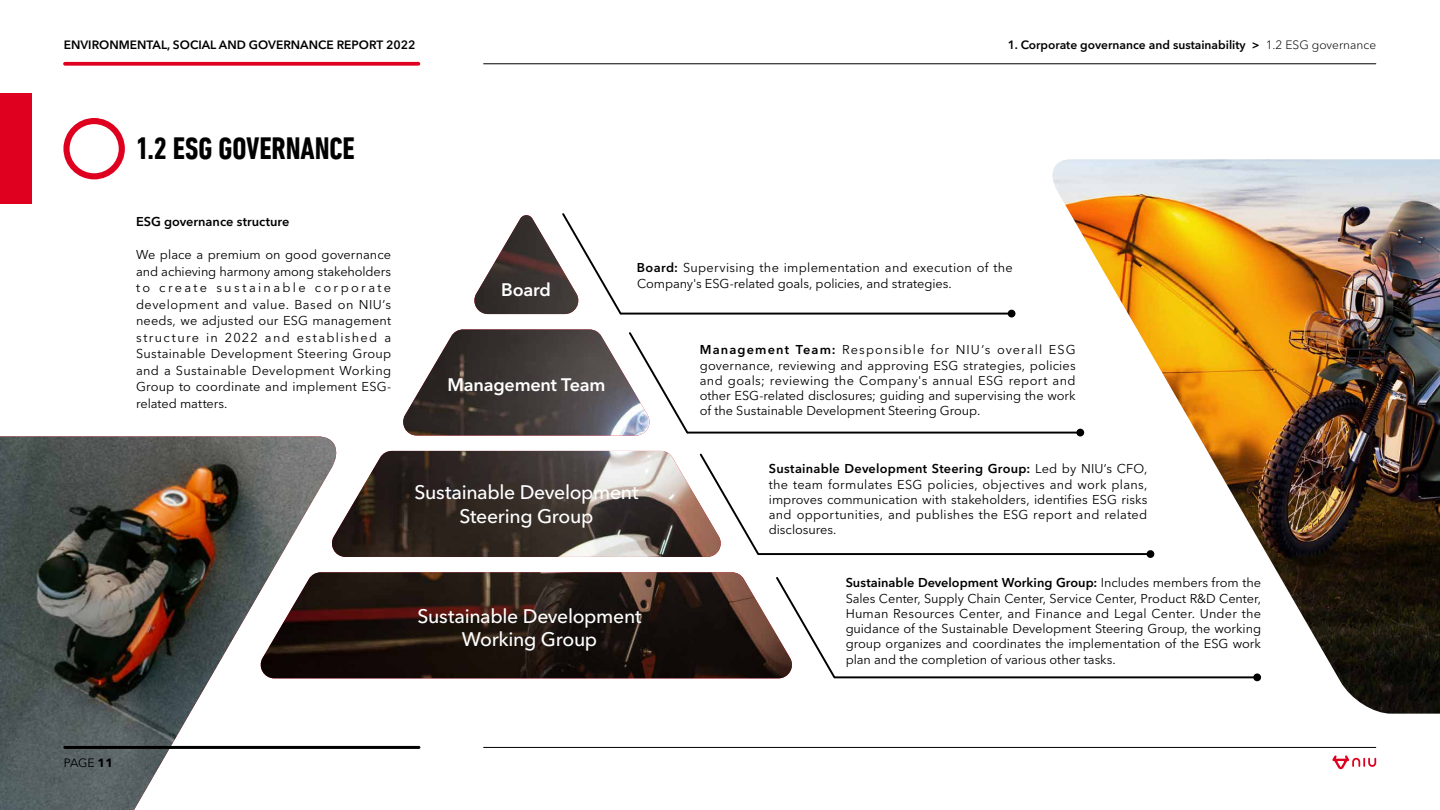
<style>
.page{position:relative;width:1440px;height:810px;background:#fff}
.page>*{position:absolute;margin:0;border:0;box-sizing:border-box;transform-origin:0 0}
.t1{font:700 condensed 31.5px "DIN Next LT Pro";letter-spacing:-.005em;color:#000}
.t2{font:500 19.42px/23.3px "Avenir Next LT Pro";letter-spacing:-.02em;color:#fff;text-align:center}
.t3{font:600 18px "Avenir Next LT Pro";letter-spacing:-.01em;color:#fff}
.t4{font:12.75px/15.3px "Avenir Next LT Pro";color:#000;text-align:justify}
.t5{font:600 12.75px "Avenir Next LT Pro";color:#000}
.t6{font:600 12px "Avenir Next LT Pro";color:#000}
.t7{font:12px "Avenir Next LT Pro";color:#000}
.s1{font-weight:300}
.s2{font-weight:600}
.s3{font-weight:700}
</style>
<div class="page">
<img style="left:350px;top:215px;width:443px;height:463px">
<svg style="left:560px;top:213px;width:63px;height:103px"></svg>
<hr style="left:621px;top:313px;width:391px;height:2px;background:#000">
<div style="left:1008px;top:310px;width:7px;height:7px;background:#000;border-radius:50%"></div>
<svg style="left:627px;top:330px;width:63px;height:105px"></svg>
<hr style="left:688px;top:432px;width:392px;height:2px;background:#000">
<svg style="left:698px;top:452px;width:63px;height:105px"></svg>
<hr style="left:759px;top:553px;width:391px;height:2px;background:#000">
<svg style="left:774px;top:575px;width:63px;height:104px"></svg>
<hr style="left:835px;top:676px;width:422px;height:2px;background:#000">
<img style="left:1047px;top:159px;width:393px;height:555px">
<svg style="left:341px;top:509px;width:9px;height:237px"></svg>
<img style="left:0;top:436px;width:341px;height:374px">
<div style="left:0;top:93px;width:32px;height:111px;background:#df001f"></div>
<svg style="left:63px;top:118px;width:62px;height:61px"></svg>
<svg style="left:65px;top:62px;width:353px;height:4px"></svg>
<hr style="left:484px;top:63px;width:892px;height:1px;background:#000">
<hr style="left:65px;top:746px;width:354px;height:3px;background:#000">
<hr style="left:484px;top:747px;width:892px;height:1px;background:#000">
<svg style="left:1332px;top:755px;width:44px;height:14px"></svg>
<p class="t6" style="left:64px;top:38px;width:353px">ENVIRONMENTAL, SOCIAL AND GOVERNANCE REPORT 2022</p>
<p class="t6" style="left:1008px;top:37px;width:370px">1. Corporate governance and sustainability &gt; <span class="s1">1.2 ESG governance</span></p>
<h1 class="t1" style="left:136px;top:131px;width:220px">1.2 ESG GOVERNANCE</h1>
<p class="t5" style="left:136px;top:214px;width:155px">ESG governance structure</p>
<p class="t4" style="left:136px;top:247px;width:257px;line-height:16.5px">We place a premium on good governance and achieving harmony among stakeholders to create sustainable corporate development and value. Based on NIU’s needs, we adjusted our ESG management structure in 2022 and established a Sustainable Development Steering Group and a Sustainable Development Working Group to coordinate and implement ESG&shy;related matters.</p>
<h3 class="t3" style="left:501px;top:278px;width:51px">Board</h3>
<h3 class="t3" style="left:447px;top:373px;width:160px">Management Team</h3>
<p class="t4" style="left:637px;top:260px;width:377px"><span class="s2">Board:</span> Supervising the implementation and execution of the<br>Company's ESG-related goals, policies, and strategies.</p>
<p class="t4" style="left:700px;top:342px;width:377px"><span class="s2">Management Team:</span> Responsible for NIU’s overall ESG governance, reviewing and approving ESG strategies, policies and goals; reviewing the Company's annual ESG report and other ESG-related disclosures; guiding and supervising the work of the Sustainable Development Steering Group.</p>
<h2 class="t2" style="left:415px;top:481px;width:225px">Sustainable Development<br>Steering Group</h2>
<h2 class="t2" style="left:418px;top:604px;width:225px">Sustainable Development<br>Working Group</h2>
<p class="t4" style="left:769px;top:461px;width:380px"><span class="s2">Sustainable Development Steering Group:</span> Led by NIU’s CFO, the team formulates ESG policies, objectives and work plans, improves communication with stakeholders, identifies ESG risks and opportunities, and publishes the ESG report and related disclosures.</p>
<p class="t4" style="left:846px;top:575px;width:417px"><span class="s2">Sustainable Development Working Group:</span> Includes members from the Sales Center, Supply Chain Center, Service Center, Product R&amp;D Center, Human Resources Center, and Finance and Legal Center. Under the guidance of the Sustainable Development Steering Group, the working group organizes and coordinates the implementation of the ESG work plan and the completion of various other tasks.</p>
<p class="t7" style="left:64px;top:756px;width:51px">PAGE <span class="s3">11</span></p>
</div>
